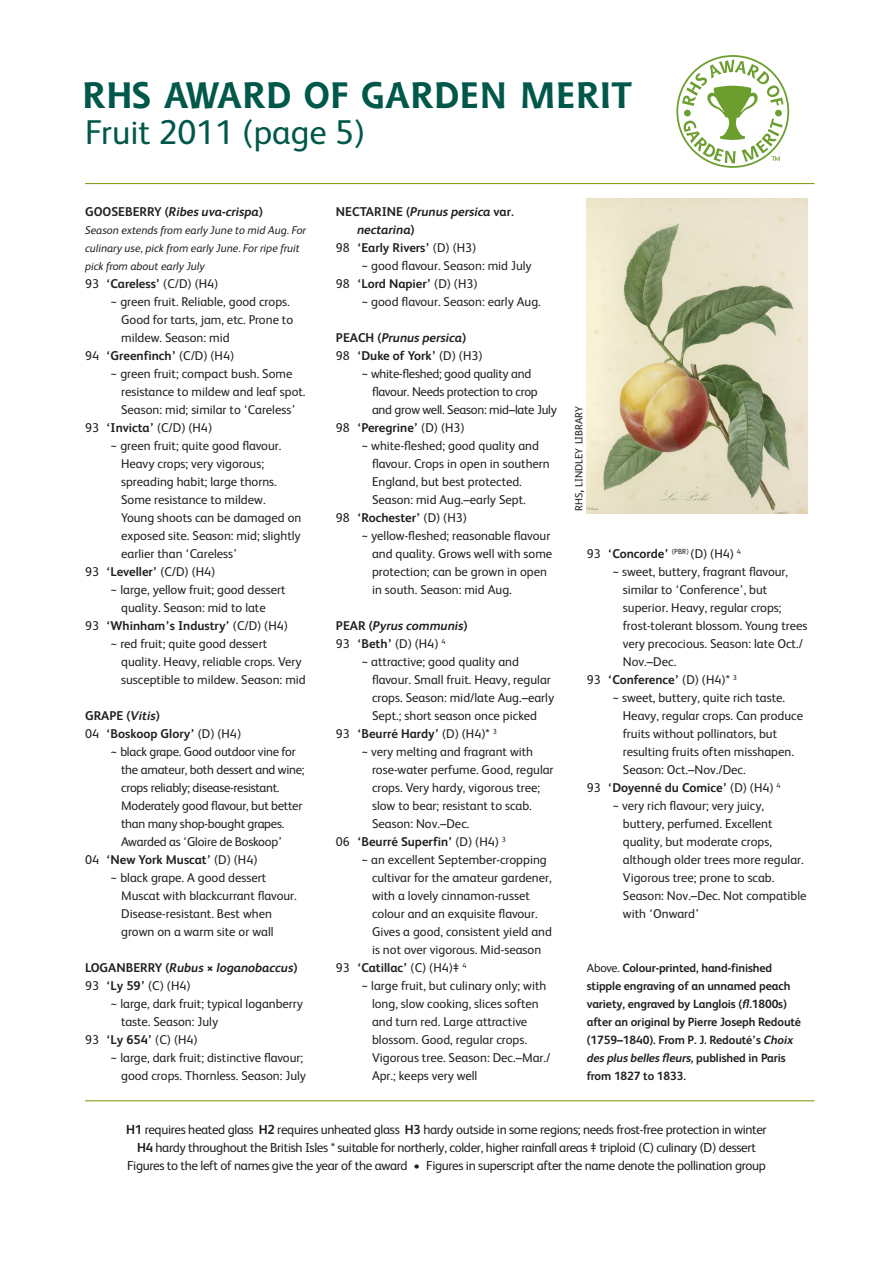
<style>
.page{position:relative;width:893px;height:1263px;background:#fff}
.page>*{position:absolute;margin:0;border:0;box-sizing:border-box;transform-origin:0 0}
.t1{font:700 36px "Shannon Std";color:#00584a}
.t2{font:34.5px "FS Albert";color:#00584a}
.t3{font:13.2px/18px "FS Albert";letter-spacing:-.025em;color:#231f20;text-align:center}
.AGMnoteFruit{font:12.75px/18px "FS Albert";color:#231f20}
.AGMmainFruit{font:700 12.75px "FS Albert";color:#231f20}
.AGMnoteFruit-2{font:12.75px/18px "FS Albert";letter-spacing:-.02em;color:#231f20}
.AGMgenus{font:italic 700 12.75px/18px "FS Albert";color:#231f20}
.AGMmainFruit-2{font:12.75px "FS Albert";color:#231f20}
.AGMgenus-2{font:700 12.75px "FS Albert";color:#231f20}
.agmFCaption{font:700 12px/18px "FS Albert";letter-spacing:-.01em;color:#231f20}
.AGMGenusNote{font:italic 11.25px/18px "FS Albert";color:#231f20}
.t4{font:10.5px "FS Albert";color:#231f20}
.s1{font-style:normal}
.s2{font-weight:700}
.s3{font-weight:400}
.s4{font-style:italic}
.s5{font-size:15px}
</style>
<div class="page">
<hr style="left:85px;top:1100px;width:729px;height:1px;background:#739600">
<hr style="left:85px;top:183px;width:729px;height:1px;background:#739600">
<svg style="left:676px;top:55px;width:113px;height:113px"></svg>
<img style="left:587px;top:198px;width:221px;height:316px">
<h1 class="t1" style="left:82px;top:73px;width:552px">RHS AWARD OF GARDEN MERIT</h1>
<h2 class="t2" style="left:85px;top:112px;width:281px">Fruit 2011 (page 5)</h2>
<p class="AGMgenus" style="left:85px;top:203px;width:179px"><span class="s1">GOOSEBERRY (</span>Ribes uva-crispa<span class="s1">)</span></p>
<p class="AGMGenusNote" style="left:85px;top:221px;width:223px">Season extends from early June to mid Aug. For culinary use, pick from early June. For ripe fruit pick from about early July</p>
<p class="AGMmainFruit-2" style="left:85px;top:276px;width:135px">93 <span class="s2">‘Careless’</span> (C/D) (H4)</p>
<p class="AGMnoteFruit" style="left:121px;top:293px;width:174px;text-indent:-11px">~ green fruit. Reliable, good crops.<br>Good for tarts, jam, etc. Prone to mildew. Season: mid</p>
<p class="AGMmainFruit" style="left:85px;top:348px;width:151px"><span class="s3">94</span> ‘Greenfinch’ <span class="s3">(C/D) (H4)</span></p>
<p class="AGMnoteFruit" style="left:121px;top:365px;width:186px;text-indent:-11px">~ green fruit; compact bush. Some resistance to mildew and leaf spot.<br>Season: mid; similar to ‘Careless’</p>
<p class="AGMmainFruit-2" style="left:85px;top:420px;width:129px">93 <span class="s2">‘Invicta’</span> (C/D) (H4)</p>
<p class="AGMnoteFruit" style="left:121px;top:437px;width:182px;text-indent:-11px">~ green fruit; quite good flavour.<br>Heavy crops; very vigorous; spreading habit; large thorns.<br>Some resistance to mildew.<br>Young shoots can be damaged on exposed site. Season: mid; slightly earlier than ‘Careless’</p>
<p class="AGMmainFruit-2" style="left:85px;top:564px;width:132px">93 <span class="s2">‘Leveller’</span> (C/D) (H4)</p>
<p class="AGMnoteFruit" style="left:121px;top:581px;width:166px;text-indent:-11px">~ large, yellow fruit; good dessert quality. Season: mid to late</p>
<p class="AGMmainFruit" style="left:85px;top:618px;width:204px"><span class="s3">93</span> ‘Whinham’s Industry’ <span class="s3">(C/D) (H4)</span></p>
<p class="AGMnoteFruit" style="left:121px;top:635px;width:186px;text-indent:-11px">~ red fruit; quite good dessert quality. Heavy, reliable crops. Very susceptible to mildew. Season: mid</p>
<p class="AGMgenus-2" style="left:85px;top:708px;width:76px">GRAPE (<span class="s4">Vitis</span>)</p>
<p class="AGMmainFruit" style="left:85px;top:726px;width:158px"><span class="s3">04</span> ‘Boskoop Glory’ <span class="s3">(D) (H4)</span></p>
<p class="AGMnoteFruit-2" style="left:121px;top:743px;width:185px;text-indent:-11px">~ black grape. Good outdoor vine for the amateur, both dessert and wine; crops reliably; disease-resistant.<br>Moderately good flavour, but better than many shop-bought grapes.<br>Awarded as ‘Gloire de Boskoop’</p>
<p class="AGMmainFruit" style="left:85px;top:852px;width:174px"><span class="s3">04</span> ‘New York Muscat’ <span class="s3">(D) (H4)</span></p>
<p class="AGMnoteFruit" style="left:121px;top:869px;width:177px;text-indent:-11px">~ black grape. A good dessert<br>Muscat with blackcurrant flavour.<br>Disease-resistant. Best when grown on a warm site or wall</p>
<p class="AGMgenus" style="left:85px;top:959px;width:214px"><span class="s1">LOGANBERRY (</span>Rubus <span class="s1">×</span> loganobaccus<span class="s1">)</span></p>
<p class="AGMmainFruit-2" style="left:85px;top:978px;width:107px">93 <span class="s2">‘Ly 59’</span> (C) (H4)</p>
<p class="AGMnoteFruit" style="left:121px;top:995px;width:184px;text-indent:-11px">~ large, dark fruit; typical loganberry taste. Season: July</p>
<p class="AGMmainFruit-2" style="left:85px;top:1032px;width:114px">93 <span class="s2">‘Ly 654’</span> (C) (H4)</p>
<p class="AGMnoteFruit" style="left:111px;top:1049px;width:197px;text-align:right">~ large, dark fruit; distinctive flavour; good crops. Thornless. Season: July</p>
<p class="AGMgenus" style="left:357px;top:203px;width:158px;text-indent:-21px"><span class="s1">NECTARINE (</span>Prunus persica <span class="s1">var. </span>nectarina<span class="s1">)</span></p>
<p class="AGMmainFruit" style="left:336px;top:240px;width:142px"><span class="s3">98</span> ‘Early Rivers’ <span class="s3">(D) (H3)</span></p>
<p class="AGMnoteFruit" style="left:361px;top:257px;width:172px">~ good flavour. Season: mid July</p>
<p class="AGMmainFruit" style="left:336px;top:276px;width:143px"><span class="s3">98</span> ‘Lord Napier’ <span class="s3">(D) (H3)</span></p>
<p class="AGMnoteFruit" style="left:361px;top:293px;width:181px">~ good flavour. Season: early Aug.</p>
<p class="AGMgenus" style="left:336px;top:329px;width:132px"><span class="s1">PEACH (</span>Prunus persica<span class="s1">)</span></p>
<p class="AGMmainFruit" style="left:336px;top:348px;width:148px"><span class="s3">98</span> ‘Duke of York’ <span class="s3">(D) (H3)</span></p>
<p class="AGMnoteFruit-2" style="left:372px;top:365px;width:186px;text-indent:-11px">~ white-fleshed; good quality and flavour. Needs protection to crop and grow well. Season: mid–late July</p>
<p class="AGMmainFruit" style="left:336px;top:420px;width:130px"><span class="s3">98</span> ‘Peregrine’ <span class="s3">(D) (H3)</span></p>
<p class="AGMnoteFruit" style="left:372px;top:437px;width:179px;text-indent:-11px">~ white-fleshed; good quality and flavour. Crops in open in southern<br>England, but best protected.<br>Season: mid Aug.–early Sept.</p>
<p class="AGMmainFruit" style="left:336px;top:510px;width:133px"><span class="s3">98</span> ‘Rochester’ <span class="s3">(D) (H3)</span></p>
<p class="AGMnoteFruit" style="left:372px;top:527px;width:182px;text-indent:-11px">~ yellow-fleshed; reasonable flavour and quality. Grows well with some protection; can be grown in open in south. Season: mid Aug.</p>
<p class="AGMgenus" style="left:336px;top:617px;width:133px"><span class="s1">PEAR (</span>Pyrus communis<span class="s1">)</span></p>
<p class="AGMmainFruit-2" style="left:336px;top:636px;width:111px">93 <span class="s2">‘Beth’</span> (D) (H4) <sup>4</sup></p>
<p class="AGMnoteFruit" style="left:372px;top:653px;width:184px;text-indent:-11px">~ attractive; good quality and flavour. Small fruit. Heavy, regular crops. Season: mid/late Aug.–early Sept.; short season once picked</p>
<p class="AGMmainFruit" style="left:336px;top:726px;width:162px"><span class="s3">93</span> ‘Beurré Hardy’ <span class="s3">(D) (H4)*</span> <sup>3</sup></p>
<p class="AGMnoteFruit" style="left:372px;top:743px;width:183px;text-indent:-11px">~ very melting and fragrant with rose-water perfume. Good, regular crops. Very hardy, vigorous tree; slow to bear; resistant to scab.<br>Season: Nov.–Dec.</p>
<p class="AGMmainFruit" style="left:336px;top:834px;width:172px"><span class="s3">06</span> ‘Beurré Superfin’ <span class="s3">(D) (H4)</span> <sup>3</sup></p>
<p class="AGMnoteFruit" style="left:372px;top:851px;width:181px;text-indent:-11px">~ an excellent September-cropping cultivar for the amateur gardener, with a lovely cinnamon-russet colour and an exquisite flavour.<br>Gives a good, consistent yield and is not over vigorous. Mid-season</p>
<p class="AGMmainFruit-2" style="left:336px;top:960px;width:132px">93 <span class="s2">‘Catillac’</span> (C) (H4)‡ <sup>4</sup></p>
<p class="AGMnoteFruit" style="left:372px;top:977px;width:180px;text-indent:-11px">~ large fruit, but culinary only; with long, slow cooking, slices soften and turn red. Large attractive blossom. Good, regular crops.<br>Vigorous tree. Season: Dec.–Mar./<br>Apr.; keeps very well</p>
<p class="t4" style="left:573px;top:511px;width:106px;rotate:-90deg">rhs<span class="s5">,</span> lindley library</p>
<p class="AGMmainFruit" style="left:587px;top:546px;width:156px"><span class="s3">93</span> ‘Concorde’ <sup>(PBR)</sup> <span class="s3">(D) (H4)</span> <sup>4</sup></p>
<p class="AGMnoteFruit" style="left:623px;top:563px;width:186px;text-indent:-11px">~ sweet, buttery, fragrant flavour, similar to ‘Conference’, but superior. Heavy, regular crops; frost-tolerant blossom. Young trees very precocious. Season: late Oct./<br>Nov.–Dec.</p>
<p class="AGMmainFruit" style="left:587px;top:672px;width:152px"><span class="s3">93</span> ‘Conference’ <span class="s3">(D) (H4)*</span> <sup>3</sup></p>
<p class="AGMnoteFruit" style="left:623px;top:689px;width:182px;text-indent:-11px">~ sweet, buttery, quite rich taste.<br>Heavy, regular crops. Can produce fruits without pollinators, but resulting fruits often misshapen.<br>Season: Oct.–Nov./Dec.</p>
<p class="AGMmainFruit" style="left:587px;top:780px;width:195px"><span class="s3">93</span> ‘Doyenné du Comice’ <span class="s3">(D) (H4)</span> <sup>4</sup></p>
<p class="AGMnoteFruit" style="left:623px;top:797px;width:185px;text-indent:-11px">~ very rich flavour; very juicy, buttery, perfumed. Excellent quality, but moderate crops, although older trees more regular.<br>Vigorous tree; prone to scab.<br>Season: Nov.–Dec. Not compatible with ‘Onward’</p>
<p class="agmFCaption" style="left:587px;top:959px;width:216px"><span class="s3">Above.</span> Colour-printed, hand-finished stipple engraving of an unnamed peach variety, engraved by Langlois (<span class="s4">fl.</span>1800s) after an original by Pierre Joseph Redouté (1759–1840). From P. J. Redouté’s <span class="s4">Choix des plus belles fleurs</span>, published in Paris from 1827 to 1833.</p>
<p class="t3" style="left:126px;top:1120px;width:642px"><span class="s2">H1</span> requires heated glass <span class="s2">H2</span> requires unheated glass <span class="s2">H3</span> hardy outside in some regions; needs frost-free protection in winter<br><span class="s2">H4</span> hardy throughout the British Isles * suitable for northerly, colder, higher rainfall areas ‡ triploid (C) culinary (D) dessert<br>Figures to the left of names give the year of the award • Figures in superscript after the name denote the pollination group</p>
</div>
